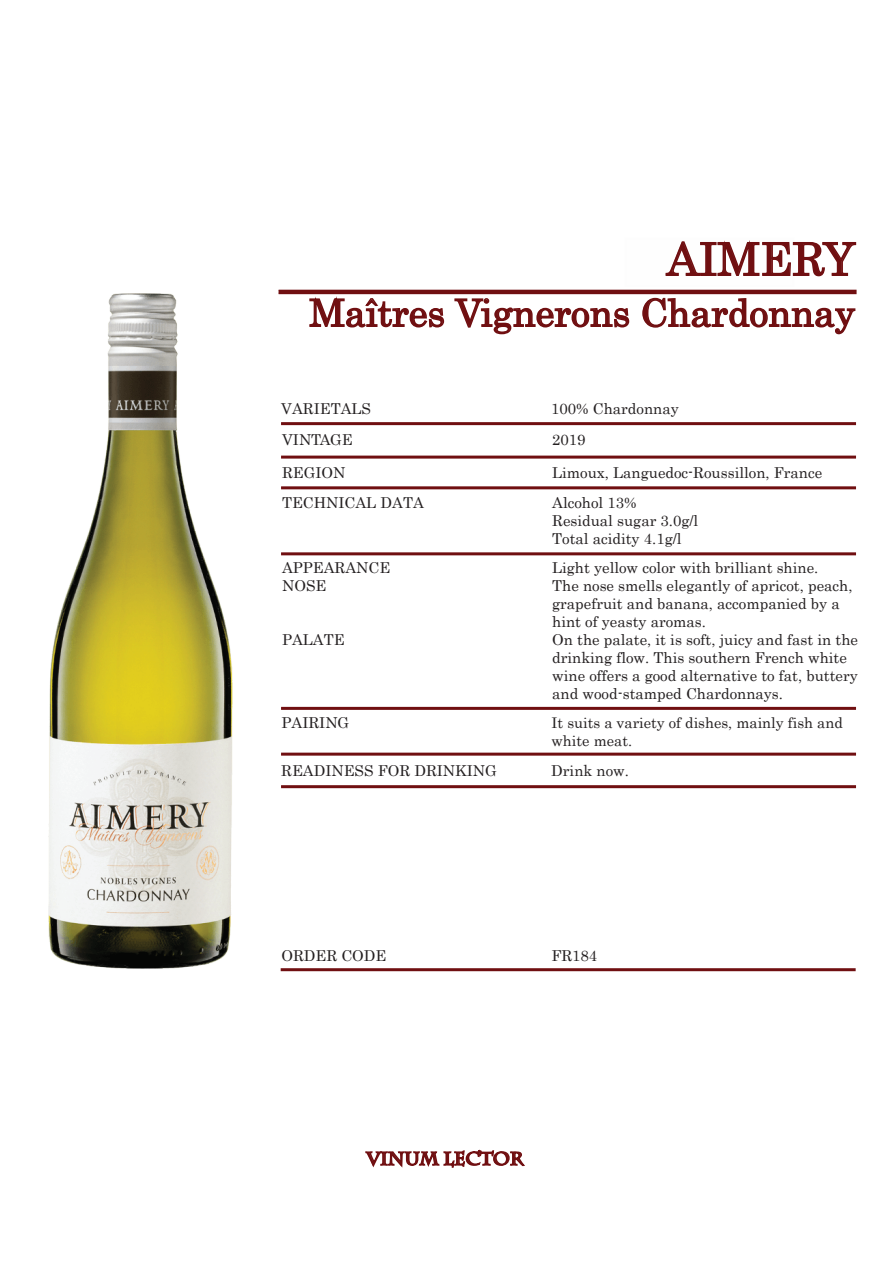
<style>
.page{position:relative;width:893px;height:1263px;background:#fff}
.page>*{position:absolute;margin:0;border:0;box-sizing:border-box;transform-origin:0 0}
.t1{font:45px "Century";color:#700f11}
.t2{font:37.5px "Century";color:#700f11}
.t3{font:700 18px "Charlemagne Std";color:#700f11}
.t4{font:15px/18px "Century";color:#231f20}
.t5{font:14.7px/17.7px "Century";color:#231f20}
</style>
<div class="page">
<hr style="left:278px;top:290px;width:579px;height:4px;background:#700f11">
<div style="left:281px;top:456px;width:575px;height:3px;border:2px solid #700f11"></div>
<div style="left:281px;top:486px;width:575px;height:3px;border:2px solid #700f11"></div>
<div style="left:281px;top:707px;width:575px;height:3px;border:2px solid #700f11"></div>
<div style="left:281px;top:753px;width:575px;height:3px;border:2px solid #700f11"></div>
<div style="left:281px;top:785px;width:575px;height:3px;border:2px solid #700f11"></div>
<svg style="left:309px;top:292px;width:136px;height:36px"></svg>
<svg style="left:454px;top:298px;width:176px;height:37px"></svg>
<svg style="left:642px;top:297px;width:214px;height:38px"></svg>
<div style="left:281px;top:968px;width:575px;height:3px;border:2px solid #700f11"></div>
<svg style="left:665px;top:238px;width:192px;height:39px"></svg>
<div style="left:281px;top:422px;width:575px;height:3px;border:2px solid #700f11"></div>
<svg style="left:365px;top:1149px;width:160px;height:19px"></svg>
<div style="left:281px;top:552px;width:575px;height:3px;border:2px solid #700f11"></div>
<img style="left:49px;top:293px;width:183px;height:676px">
<h1 class="t1" style="left:667px;top:221px;width:190px">AIMERY</h1>
<h2 class="t2" style="left:309px;top:281px;width:547px">Maîtres Vignerons Chardonnay</h2>
<p class="t4" style="left:281px;top:398px;width:91px">VARIETALS</p>
<p class="t4" style="left:551px;top:398px;width:129px">100% Chardonnay</p>
<p class="t4" style="left:282px;top:429px;width:72px">VINTAGE</p>
<p class="t4" style="left:552px;top:429px;width:35px">2019</p>
<p class="t4" style="left:282px;top:462px;width:65px">REGION</p>
<p class="t4" style="left:552px;top:462px;width:271px">Limoux, Languedoc-Roussillon, France</p>
<p class="t4" style="left:282px;top:492px;width:143px">TECHNICAL DATA</p>
<p class="t4" style="left:552px;top:492px;width:148px">Alcohol 13%<br>Residual sugar 3.0g/l<br>Total acidity 4.1g/l</p>
<p class="t4" style="left:282px;top:557px;width:110px">APPEARANCE</p>
<p class="t4" style="left:552px;top:557px;width:268px">Light yellow color with brilliant shine.</p>
<p class="t4" style="left:282px;top:575px;width:46px">NOSE</p>
<p class="t4" style="left:552px;top:575px;width:302px">The nose smells elegantly of apricot, peach, grapefruit and banana, accompanied by a hint of yeasty aromas.</p>
<p class="t4" style="left:282px;top:629px;width:64px">PALATE</p>
<p class="t4" style="left:552px;top:629px;width:307px">On the palate, it is soft, juicy and fast in the drinking flow. This southern French white wine offers a good alternative to fat, buttery and wood-stamped Chardonnays.</p>
<p class="t4" style="left:281px;top:713px;width:69px">PAIRING</p>
<p class="t5" style="left:551px;top:713px;width:293px">It suits a variety of dishes, mainly fish and white meat.</p>
<p class="t4" style="left:281px;top:761px;width:217px">READINESS FOR DRINKING</p>
<p class="t4" style="left:551px;top:761px;width:79px">Drink now.</p>
<p class="t4" style="left:281px;top:945px;width:107px">ORDER CODE</p>
<p class="t4" style="left:551px;top:945px;width:47px">FR184</p>
<p class="t3" style="left:367px;top:1148px;width:158px">VINUM LECTOR</p>
</div>
